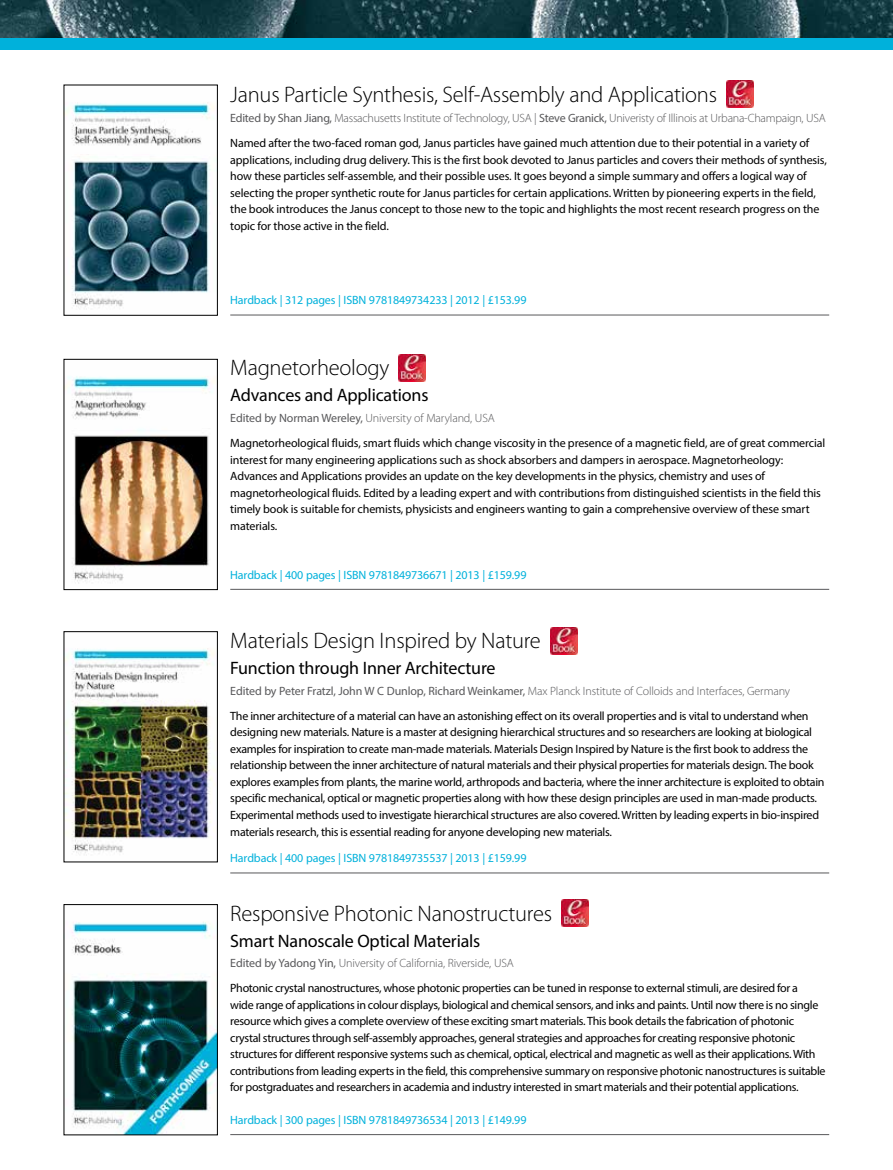
<style>
.page{position:relative;width:893px;height:1170px;background:#fff}
.page>*{position:absolute;margin:0;border:0;box-sizing:border-box;transform-origin:0 0}
.t1{font:300 22.5px "Myriad Pro";letter-spacing:-.01em;color:#000}
.t2{font:18px "Myriad Pro";letter-spacing:-.01em;color:#000}
.t3{font:12px/16.5px "Myriad Pro";letter-spacing:-.02em;color:#000}
.t4{font:12px "Myriad Pro";letter-spacing:-.01em;color:#00b1db}
.s1{color:#58585a}
.s2{font-weight:300;color:#58585a}
</style>
<div class="page">
<div style="left:0;top:38px;width:893px;height:12px;background:#00b1db"></div>
<img style="left:726px;top:80px;width:27px;height:28px">
<img style="left:550px;top:627px;width:27px;height:27px">
<img style="left:561px;top:899px;width:27px;height:27px">
<img style="left:399px;top:354px;width:27px;height:27px">
<hr style="left:230px;top:315px;width:599px;height:1px;background:#58585a">
<hr style="left:230px;top:872px;width:599px;height:1px;background:#58585a">
<hr style="left:230px;top:1134px;width:599px;height:1px;background:#58585a">
<hr style="left:230px;top:589px;width:599px;height:1px;background:#58585a">
<img style="left:66px;top:102px;width:149px;height:205px">
<div style="left:64px;top:85px;width:154px;height:230px;border:1px solid #000"></div>
<img style="left:71px;top:921px;width:145px;height:211px">
<div style="left:64px;top:904px;width:154px;height:230px;border:1px solid #000"></div>
<img style="left:66px;top:376px;width:149px;height:208px">
<div style="left:64px;top:359px;width:154px;height:230px;border:1px solid #000"></div>
<img style="left:66px;top:648px;width:149px;height:205px">
<div style="left:64px;top:631px;width:154px;height:231px;border:1px solid #000"></div>
<img style="left:0;top:0;width:893px;height:38px">
<h1 class="t1" style="left:230px;top:82px;width:488px">Janus Particle Synthesis, Self-Assembly and Applications</h1>
<p class="t3" style="left:230px;top:106px;width:597px;line-height:25px"><span class="s1">Edited by Shan Jiang,</span> <span class="s2">Massachusetts Institute of Technology, USA |</span> <span class="s1">Steve Granick,</span> <span class="s2">Univeristy of Illinois at Urbana-Champaign, USA<br></span>Named after the two-faced roman god, Janus particles have gained much attention due to their potential in a variety of</p>
<p class="t3" style="left:230px;top:151px;width:598px">applications, including drug delivery. This is the first book devoted to Janus particles and covers their methods of synthesis, how these particles self-assemble, and their possible uses. It goes beyond a simple summary and offers a logical way of selecting the proper synthetic route for Janus particles for certain applications. Written by pioneering experts in the field, the book introduces the Janus concept to those new to the topic and highlights the most recent research progress on the topic for those active in the field.</p>
<p class="t4" style="left:230px;top:293px;width:298px">Hardback | 312 pages | ISBN 9781849734233 | 2012 | £153.99</p>
<h1 class="t1" style="left:230px;top:355px;width:161px">Magnetorheology</h1>
<h2 class="t2" style="left:230px;top:384px;width:200px">Advances and Applications</h2>
<p class="t3" style="left:230px;top:405px;width:596px;line-height:25px"><span class="s1">Edited by Norman Wereley,</span> <span class="s2">University of Maryland, USA<br></span>Magnetorheological fluids, smart fluids which change viscosity in the presence of a magnetic field, are of great commercial</p>
<p class="t3" style="left:230px;top:451px;width:592px">interest for many engineering applications such as shock absorbers and dampers in aerospace. Magnetorheology:<br>Advances and Applications provides an update on the key developments in the physics, chemistry and uses of magnetorheological fluids. Edited by a leading expert and with contributions from distinguished scientists in the field this timely book is suitable for chemists, physicists and engineers wanting to gain a comprehensive overview of these smart materials.</p>
<p class="t4" style="left:230px;top:567px;width:298px">Hardback | 400 pages | ISBN 9781849736671 | 2013 | £159.99</p>
<h1 class="t1" style="left:230px;top:628px;width:312px">Materials Design Inspired by Nature</h1>
<h2 class="t2" style="left:230px;top:657px;width:267px">Function through Inner Architecture</h2>
<p class="t3" style="left:230px;top:678px;width:580px;line-height:25px"><span class="s1">Edited by Peter Fratzl, John W C Dunlop, Richard Weinkamer,</span> <span class="s2">Max Planck Institute of Colloids and Interfaces, Germany<br></span>The inner architecture of a material can have an astonishing effect on its overall properties and is vital to understand when</p>
<p class="t3" style="left:230px;top:724px;width:596px">designing new materials. Nature is a master at designing hierarchical structures and so researchers are looking at biological examples for inspiration to create man-made materials. Materials Design Inspired by Nature is the first book to address the relationship between the inner architecture of natural materials and their physical properties for materials design. The book explores examples from plants, the marine world, arthropods and bacteria, where the inner architecture is exploited to obtain specific mechanical, optical or magnetic properties along with how these design principles are used in man-made products.<br>Experimental methods used to investigate hierarchical structures are also covered. Written by leading experts in bio-inspired materials research, this is essential reading for anyone developing new materials.</p>
<p class="t4" style="left:230px;top:850px;width:298px">Hardback | 400 pages | ISBN 9781849735537 | 2013 | £159.99</p>
<h1 class="t1" style="left:230px;top:900px;width:323px">Responsive Photonic Nanostructures</h1>
<h2 class="t2" style="left:230px;top:929px;width:252px">Smart Nanoscale Optical Materials</h2>
<p class="t3" style="left:230px;top:950px;width:569px;line-height:25px"><span class="s1">Edited by Yadong Yin,</span> <span class="s2">University of California, Riverside, USA<br></span>Photonic crystal nanostructures, whose photonic properties can be tuned in response to external stimuli, are desired for a</p>
<p class="t3" style="left:230px;top:996px;width:597px">wide range of applications in colour displays, biological and chemical sensors, and inks and paints. Until now there is no single resource which gives a complete overview of these exciting smart materials. This book details the fabrication of photonic crystal structures through self-assembly approaches, general strategies and approaches for creating responsive photonic structures for different responsive systems such as chemical, optical, electrical and magnetic as well as their applications. With contributions from leading experts in the field, this comprehensive summary on responsive photonic nanostructures is suitable for postgraduates and researchers in academia and industry interested in smart materials and their potential applications.</p>
<p class="t4" style="left:230px;top:1112px;width:298px">Hardback | 300 pages | ISBN 9781849736534 | 2013 | £149.99</p>
</div>
